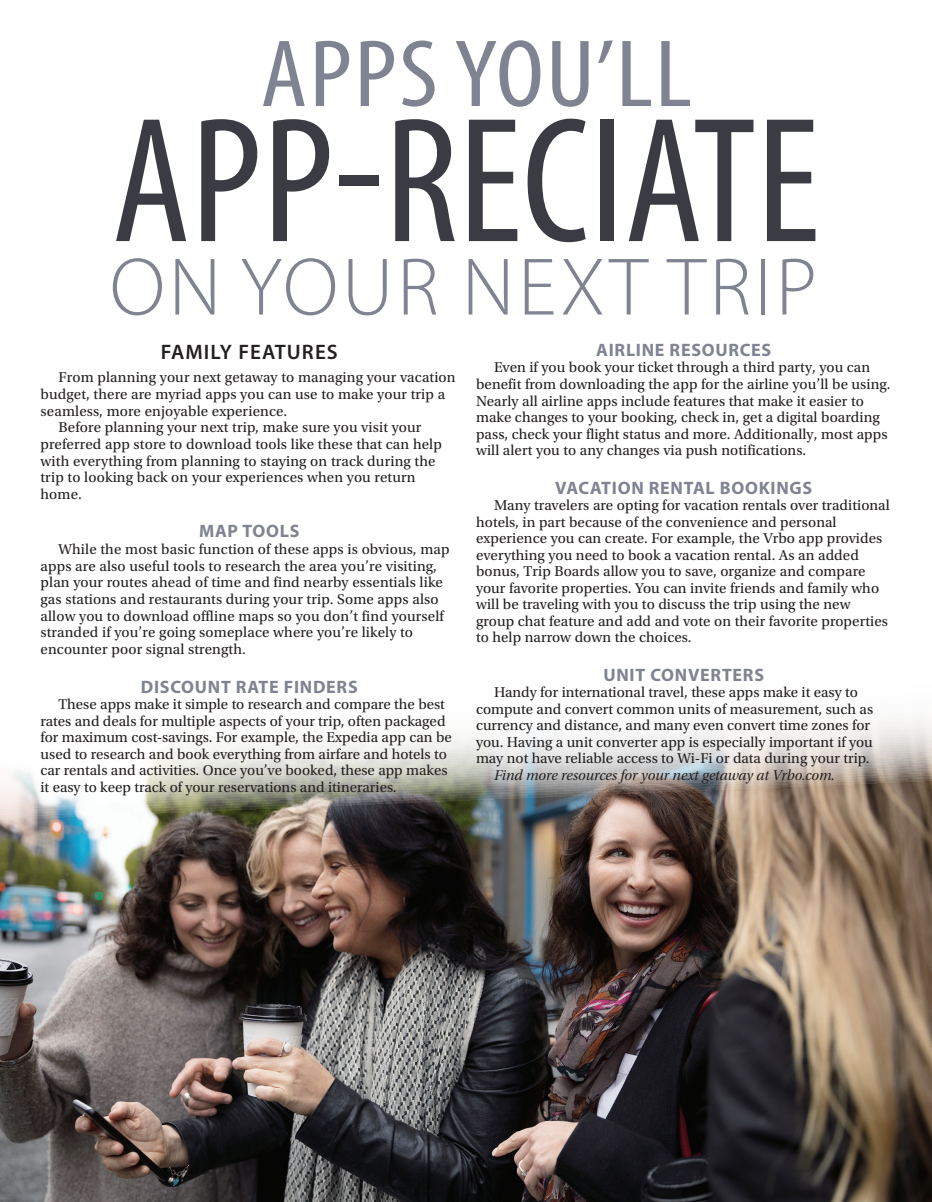
<style>
.page{position:relative;width:932px;height:1202px;background:#fff}
.page>*{position:absolute;margin:0;border:0;box-sizing:border-box;transform-origin:0 0}
.t1{font:condensed 180px "Myriad Pro";color:#3b3c43}
.t2{font:condensed 96.3px "Myriad Pro";letter-spacing:.02em;color:#808391;scale:1.11 1}
.t3{font:300 82.2px "Myriad Pro";letter-spacing:.045em;color:#808391}
.Normal__Web{font:600 21px "Myriad Pro";letter-spacing:.05em;color:#231f20}
.Body_Copy{font:700 18px "Myriad Pro";letter-spacing:.04em;color:#808391}
.t4{font:15px/16.6px "Utopia Std";letter-spacing:.005em;color:#231f20}
.t5{font:15px "Utopia Std Subh It";color:#231f20}
</style>
<div class="page">
<img style="left:0;top:720px;width:932px;height:482px">
<p class="t2" style="left:261px;top:16px;width:390px">APPS YOU’LL</p>
<p class="t1" style="left:112px;top:73px;width:709px">APP-RECIATE</p>
<p class="t3" style="left:110px;top:242px;width:708px">ON YOUR NEXT TRIP</p>
<p class="Normal__Web" style="left:161px;top:338px;width:178px">FAMILY FEATURES</p>
<p class="t4" style="left:40px;top:369px;width:416px;text-indent:18px">From planning your next getaway to managing your vacation budget, there are myriad apps you can use to make your trip a seamless, more enjoyable experience.</p>
<p class="t4" style="left:40px;top:419px;width:403px;text-indent:18px">Before planning your next trip, make sure you visit your preferred app store to download tools like these that can help with everything from planning to staying on track during the trip to looking back on your experiences when you return home.</p>
<p class="Body_Copy" style="left:199px;top:519px;width:102px">MAP TOOLS</p>
<p class="t4" style="left:40px;top:541px;width:410px;text-indent:18px">While the most basic function of these apps is obvious, map apps are also useful tools to research the area you’re visiting, plan your routes ahead of time and find nearby essentials like gas stations and restaurants during your trip. Some apps also allow you to download offline maps so you don’t find yourself stranded if you’re going someplace where you’re likely to encounter poor signal strength.</p>
<p class="Body_Copy" style="left:141px;top:675px;width:218px">DISCOUNT RATE FINDERS</p>
<p class="t4" style="left:40px;top:696px;width:413px;text-indent:18px">These apps make it simple to research and compare the best rates and deals for multiple aspects of your trip, often packaged for maximum cost-savings. For example, the Expedia app can be used to research and book everything from airfare and hotels to car rentals and activities. Once you’ve booked, these app makes it easy to keep track of your reservations and itineraries.</p>
<p class="Body_Copy" style="left:596px;top:338px;width:176px">AIRLINE RESOURCES</p>
<p class="t4" style="left:476px;top:359px;width:416px;text-indent:18px">Even if you book your ticket through a third party, you can benefit from downloading the app for the airline you’ll be using.<br>Nearly all airline apps include features that make it easier to make changes to your booking, check in, get a digital boarding pass, check your flight status and more. Additionally, most apps will alert you to any changes via push notifications.</p>
<p class="Body_Copy" style="left:555px;top:476px;width:258px">VACATION RENTAL BOOKINGS</p>
<p class="t4" style="left:476px;top:497px;width:415px;text-indent:18px">Many travelers are opting for vacation rentals over traditional hotels, in part because of the convenience and personal experience you can create. For example, the Vrbo app provides everything you need to book a vacation rental. As an added bonus, Trip Boards allow you to save, organize and compare your favorite properties. You can invite friends and family who will be traveling with you to discuss the trip using the new group chat feature and add and vote on their favorite properties to help narrow down the choices.</p>
<p class="Body_Copy" style="left:603px;top:663px;width:162px">UNIT CONVERTERS</p>
<p class="t4" style="left:476px;top:684px;width:398px;text-align:center">Handy for international travel, these apps make it easy to compute and convert common units of measurement, such as currency and distance, and many even convert time zones for you. Having a unit converter app is especially important if you may not have reliable access to Wi-Fi or data during your trip.</p>
<p class="t5" style="left:494px;top:767px;width:342px">Find more resources for your next getaway at Vrbo.com.</p>
</div>
